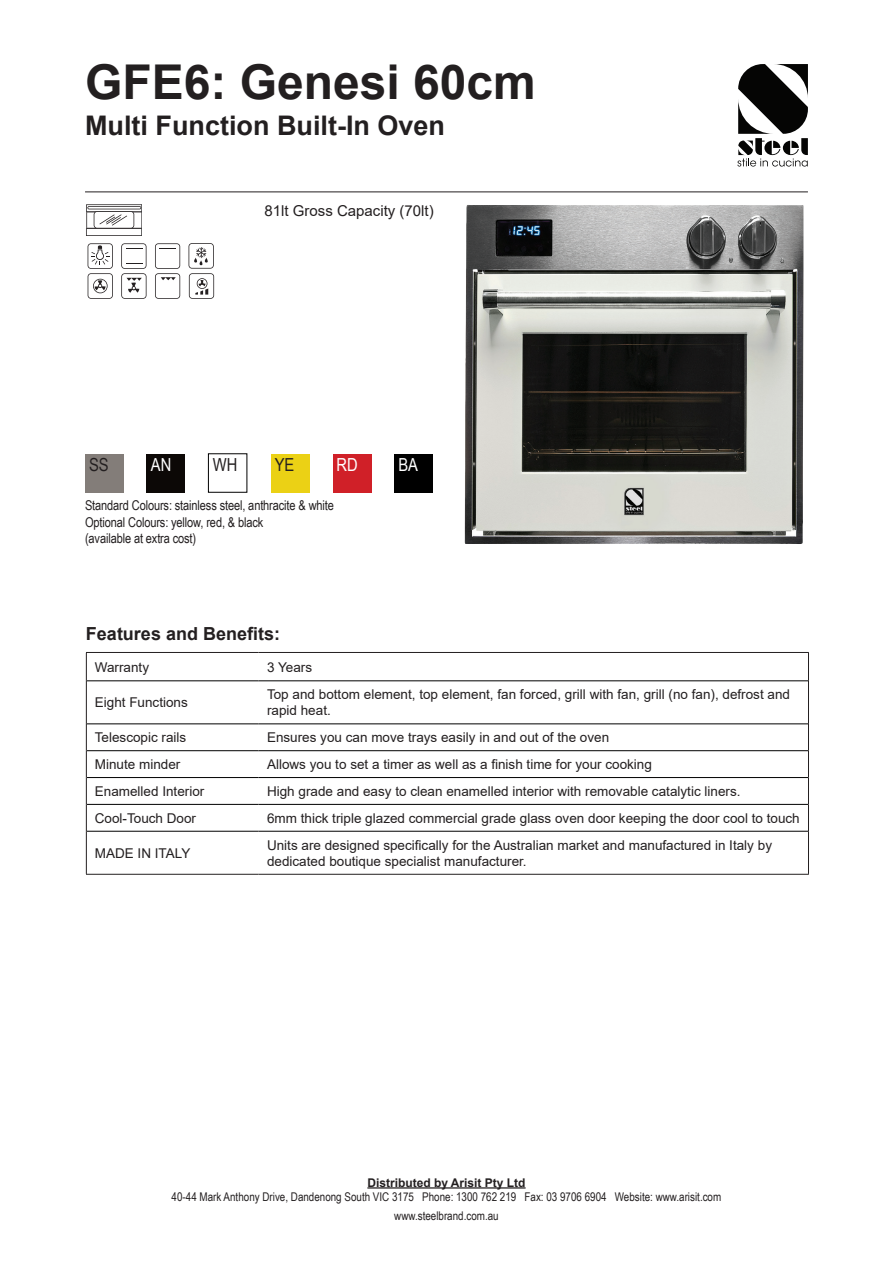
<style>
.page{position:relative;width:893px;height:1263px;background:#fff}
.page>*{position:absolute;margin:0;border:0;box-sizing:border-box;transform-origin:0 0}
.t1{font:700 48px "Arial";color:#231f20}
.t2{font:700 27px "Arial";color:#231f20}
.t3{font:700 18px "Arial";color:#231f20}
.t4{font:18px "Arial Narrow";color:#231f20}
.t5{font:18px "Arial Narrow";color:#fff}
.t6{font:15px "Arial";color:#231f20}
.t7{font:13.5px/16.2px "Arial";color:#231f20}
.t8{font:13.5px "Arial Narrow";letter-spacing:-.01em;color:#231f20}
.t9{font:12px/18.6px "Arial Narrow";color:#231f20;text-align:center}
.t10{font:700 12px "Arial";color:#231f20}
</style>
<div class="page">
<svg style="left:737px;top:64px;width:71px;height:103px"></svg>
<hr style="left:85px;top:191px;width:723px;height:1px;background:#231f20">
<hr style="left:367px;top:1187px;width:159px;height:1px;background:#231f20">
<hr style="left:87px;top:680px;width:172px;height:1px;background:#000">
<hr style="left:259px;top:680px;width:549px;height:1px;background:#000">
<hr style="left:87px;top:723px;width:172px;height:1px;background:#000">
<hr style="left:259px;top:723px;width:549px;height:1px;background:#000">
<hr style="left:87px;top:750px;width:172px;height:1px;background:#000">
<hr style="left:259px;top:750px;width:549px;height:1px;background:#000">
<hr style="left:87px;top:777px;width:172px;height:1px;background:#000">
<hr style="left:259px;top:777px;width:549px;height:1px;background:#000">
<hr style="left:87px;top:804px;width:172px;height:1px;background:#000">
<hr style="left:259px;top:804px;width:549px;height:1px;background:#000">
<hr style="left:87px;top:831px;width:172px;height:1px;background:#000">
<hr style="left:259px;top:831px;width:549px;height:1px;background:#000">
<hr style="left:86px;top:652px;width:173px;height:1px;background:#231f20">
<svg style="left:86px;top:653px;width:1px;height:28px"></svg>
<hr style="left:259px;top:652px;width:550px;height:1px;background:#231f20">
<svg style="left:808px;top:653px;width:1px;height:28px"></svg>
<hr style="left:86px;top:681px;width:1px;height:43px;background:#231f20">
<hr style="left:808px;top:681px;width:1px;height:43px;background:#231f20">
<svg style="left:86px;top:724px;width:1px;height:107px"></svg>
<svg style="left:808px;top:724px;width:1px;height:107px"></svg>
<hr style="left:86px;top:831px;width:1px;height:43px;background:#231f20">
<hr style="left:808px;top:831px;width:1px;height:43px;background:#231f20">
<hr style="left:86px;top:874px;width:173px;height:1px;background:#231f20">
<hr style="left:259px;top:874px;width:550px;height:1px;background:#231f20">
<img style="left:465px;top:205px;width:338px;height:339px">
<div style="left:85px;top:454px;width:39px;height:38px;background:#837d79"></div>
<div style="left:147px;top:454px;width:38px;height:38px;background:#0c0806"></div>
<div style="left:394px;top:454px;width:38px;height:38px;background:#000"></div>
<div style="left:208px;top:453px;width:39px;height:40px;border:1px solid #000"></div>
<div style="left:271px;top:454px;width:39px;height:38px;background:#ebd115"></div>
<div style="left:333px;top:454px;width:38px;height:38px;background:#d02028"></div>
<svg style="left:86px;top:204px;width:56px;height:32px"></svg>
<svg style="left:189px;top:243px;width:25px;height:56px"></svg>
<svg style="left:121px;top:243px;width:26px;height:56px"></svg>
<svg style="left:155px;top:243px;width:25px;height:56px"></svg>
<svg style="left:88px;top:243px;width:25px;height:56px"></svg>
<h1 class="t1" style="left:85px;top:48px;width:452px">GFE6: Genesi 60cm</h1>
<h2 class="t2" style="left:85px;top:107px;width:362px">Multi Function Built-In Oven</h2>
<p class="t6" style="left:264px;top:200px;width:171px">81lt Gross Capacity (70lt)</p>
<p class="t4" style="left:89px;top:452px;width:21px">SS</p>
<p class="t5" style="left:151px;top:452px;width:22px">AN</p>
<p class="t4" style="left:213px;top:452px;width:26px">WH</p>
<p class="t4" style="left:275px;top:452px;width:21px">YE</p>
<p class="t5" style="left:337px;top:452px;width:23px">RD</p>
<p class="t5" style="left:398px;top:452px;width:21px">BA</p>
<p class="t8" style="left:85px;top:496px;width:250px">Standard Colours: stainless steel, anthracite &amp; white</p>
<p class="t8" style="left:85px;top:512px;width:180px">Optional Colours: yellow, red, &amp; black</p>
<p class="t8" style="left:85px;top:528px;width:113px">(available at extra cost)</p>
<p class="t3" style="left:86px;top:621px;width:196px">Features and Benefits:</p>
<p class="t7" style="left:95px;top:659px;width:56px">Warranty</p>
<p class="t7" style="left:267px;top:659px;width:47px">3 Years</p>
<p class="t7" style="left:95px;top:694px;width:95px">Eight Functions</p>
<p class="t7" style="left:267px;top:686px;width:525px">Top and bottom element, top element, fan forced, grill with fan, grill (no fan), defrost and rapid heat.</p>
<p class="t7" style="left:95px;top:729px;width:93px">Telescopic rails</p>
<p class="t7" style="left:267px;top:729px;width:344px">Ensures you can move trays easily in and out of the oven</p>
<p class="t7" style="left:95px;top:756px;width:87px">Minute minder</p>
<p class="t7" style="left:267px;top:756px;width:386px">Allows you to set a timer as well as a finish time for your cooking</p>
<p class="t7" style="left:95px;top:783px;width:111px">Enamelled Interior</p>
<p class="t7" style="left:267px;top:783px;width:475px">High grade and easy to clean enamelled interior with removable catalytic liners.</p>
<p class="t7" style="left:95px;top:810px;width:103px">Cool-Touch Door</p>
<p class="t7" style="left:267px;top:810px;width:534px">6mm thick triple glazed commercial grade glass oven door keeping the door cool to touch</p>
<p class="t7" style="left:95px;top:845px;width:97px">MADE IN ITALY</p>
<p class="t7" style="left:267px;top:837px;width:506px">Units are designed specifically for the Australian market and manufactured in Italy by dedicated boutique specialist manufacturer.</p>
<p class="t10" style="left:367px;top:1174px;width:160px">Distributed by Arisit Pty Ltd</p>
<p class="t9" style="left:172px;top:1187px;width:551px">40-44 Mark Anthony Drive, Dandenong South VIC 3175 Phone: 1300 762 219 Fax: 03 9706 6904 Website: www.arisit.com www.steelbrand.com.au</p>
</div>
